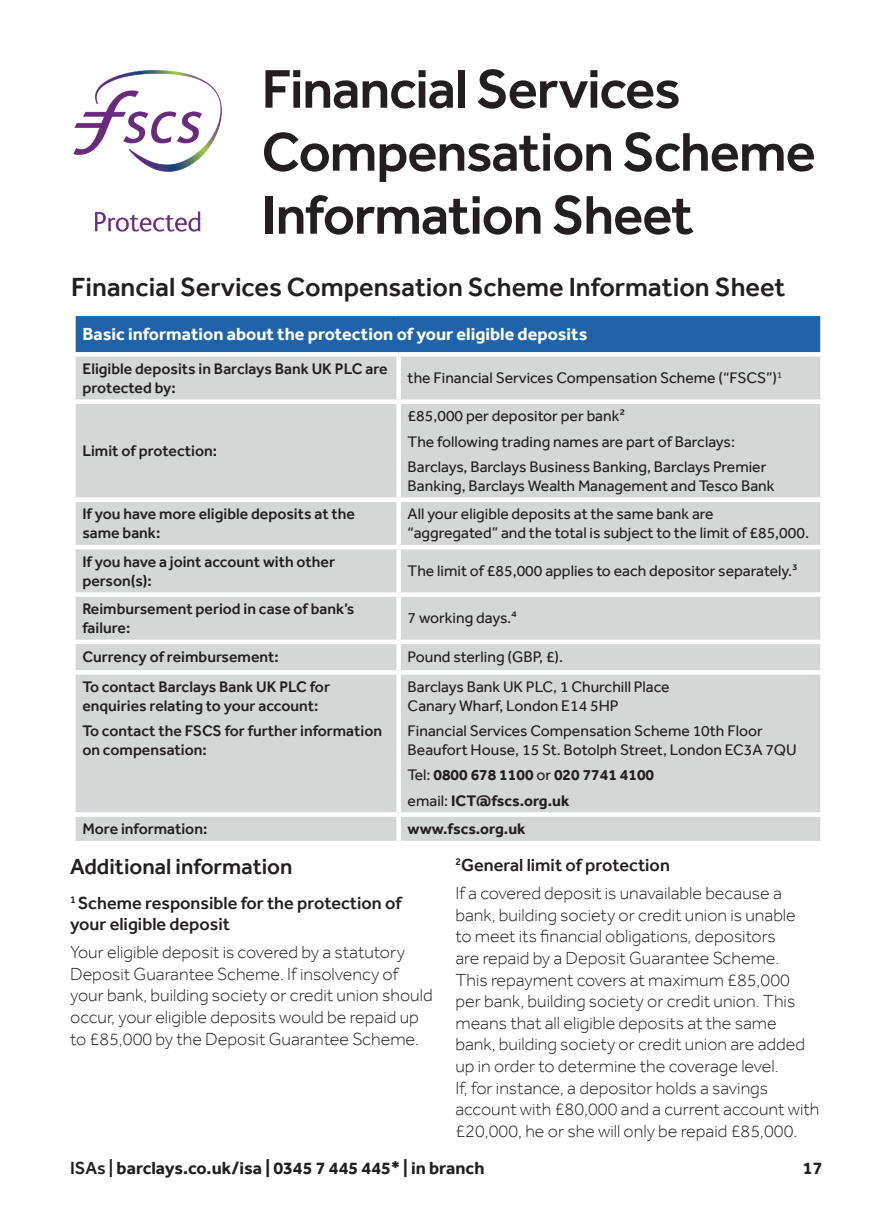
<style>
.page{position:relative;width:893px;height:1212px;background:#fff}
.page>*{position:absolute;margin:0;border:0;box-sizing:border-box;transform-origin:0 0}
.t1{font:500 56.25px/63px "Barclays Effra";letter-spacing:-.02em;color:#231f20}
.t2{font:500 27px "Barclays Effra";color:#231f20}
.t3{font:500 22.5px "Barclays Effra";color:#231f20}
.t4{font:300 18px/21.6px "Barclays Effra";color:#231f20}
.t5{font:500 18px/21.6px "Barclays Effra";color:#231f20}
.t6{font:700 18px "Barclays Effra";color:#fff}
.t7{font:700 18px "Barclays Effra";color:#231f20}
.t8{font:15.75px/18.9px "Barclays Effra";color:#231f20}
.t9{font:500 15.75px/18.9px "Barclays Effra";color:#231f20}
.t10{font:700 15.75px "Barclays Effra";color:#231f20}
.s1{font-weight:400}
.s2{font-weight:500}
</style>
<div class="page">
<div style="left:73px;top:314px;width:749px;height:40px;background:#1d64ac"></div>
<div style="left:76px;top:357px;width:744px;height:484px;background:#d5d7d7"></div>
<hr style="left:71px;top:312px;width:328px;height:4px;background:#fff">
<div style="left:71px;top:316px;width:5px;height:36px;background:#fff"></div>
<hr style="left:399px;top:312px;width:426px;height:4px;background:#fff">
<div style="left:820px;top:316px;width:5px;height:36px;background:#fff"></div>
<div style="left:71px;top:352px;width:328px;height:5px;background:#fff"></div>
<div style="left:399px;top:352px;width:426px;height:5px;background:#fff"></div>
<div style="left:396px;top:357px;width:5px;height:42px;background:#fff"></div>
<div style="left:71px;top:399px;width:328px;height:5px;background:#fff"></div>
<div style="left:399px;top:399px;width:426px;height:5px;background:#fff"></div>
<div style="left:396px;top:404px;width:5px;height:93px;background:#fff"></div>
<div style="left:71px;top:497px;width:328px;height:5px;background:#fff"></div>
<div style="left:399px;top:497px;width:426px;height:5px;background:#fff"></div>
<div style="left:396px;top:502px;width:5px;height:43px;background:#fff"></div>
<hr style="left:71px;top:545px;width:328px;height:4px;background:#fff">
<hr style="left:399px;top:545px;width:426px;height:4px;background:#fff">
<div style="left:396px;top:549px;width:5px;height:43px;background:#fff"></div>
<div style="left:71px;top:592px;width:328px;height:5px;background:#fff"></div>
<div style="left:399px;top:592px;width:426px;height:5px;background:#fff"></div>
<div style="left:396px;top:597px;width:5px;height:43px;background:#fff"></div>
<hr style="left:71px;top:640px;width:328px;height:4px;background:#fff">
<hr style="left:399px;top:640px;width:426px;height:4px;background:#fff">
<div style="left:396px;top:644px;width:5px;height:26px;background:#fff"></div>
<div style="left:71px;top:670px;width:328px;height:5px;background:#fff"></div>
<div style="left:399px;top:670px;width:426px;height:5px;background:#fff"></div>
<div style="left:396px;top:675px;width:5px;height:137px;background:#fff"></div>
<div style="left:71px;top:812px;width:328px;height:5px;background:#fff"></div>
<div style="left:399px;top:812px;width:426px;height:5px;background:#fff"></div>
<div style="left:396px;top:817px;width:5px;height:24px;background:#fff"></div>
<img style="left:73px;top:70px;width:149px;height:162px">
<p class="t1" style="left:261px;top:57px;width:556px">Financial Services<br>Compensation Scheme<br>Information Sheet</p>
<p class="t2" style="left:71px;top:271px;width:716px">Financial Services Compensation Scheme Information Sheet</p>
<p class="t6" style="left:82px;top:323px;width:506px">Basic information about the protection of your eligible deposits</p>
<p class="t9" style="left:82px;top:359px;width:307px">Eligible deposits in Barclays Bank UK PLC are protected by:</p>
<p class="t8" style="left:408px;top:368px;width:376px">the Financial Services Compensation Scheme (“FSCS”)<sup>1</sup></p>
<p class="t9" style="left:82px;top:441px;width:136px">Limit of protection:</p>
<p class="t8" style="left:408px;top:406px;width:219px">£85,000 per depositor per bank²</p>
<p class="t8" style="left:408px;top:432px;width:329px">The following trading names are part of Barclays:</p>
<p class="t8" style="left:408px;top:457px;width:368px">Barclays, Barclays Business Banking, Barclays Premier<br>Banking, Barclays Wealth Management and Tesco Bank</p>
<p class="t9" style="left:82px;top:504px;width:274px">If you have more eligible deposits at the same bank:</p>
<p class="t8" style="left:408px;top:504px;width:308px">All your eligible deposits at the same bank are</p>
<p class="t8" style="left:408px;top:523px;width:403px">“aggregated” and the total is subject to the limit of £85,000.</p>
<p class="t9" style="left:82px;top:552px;width:254px">If you have a joint account with other person(s):</p>
<p class="t8" style="left:408px;top:561px;width:392px">The limit of £85,000 applies to each depositor separately.³</p>
<p class="t9" style="left:82px;top:599px;width:274px">Reimbursement period in case of bank’s failure:</p>
<p class="t8" style="left:408px;top:609px;width:111px">7 working days.⁴</p>
<p class="t9" style="left:82px;top:647px;width:198px">Currency of reimbursement:</p>
<p class="t8" style="left:408px;top:647px;width:157px">Pound sterling (GBP, £).</p>
<p class="t9" style="left:82px;top:677px;width:249px">To contact Barclays Bank UK PLC for enquiries relating to your account:</p>
<p class="t9" style="left:82px;top:721px;width:301px">To contact the FSCS for further information on compensation:</p>
<p class="t8" style="left:408px;top:677px;width:263px">Barclays Bank UK PLC, 1 Churchill Place</p>
<p class="t8" style="left:408px;top:696px;width:213px">Canary Wharf, London E14 5HP</p>
<p class="t8" style="left:408px;top:721px;width:391px">Financial Services Compensation Scheme 10th Floor<br>Beaufort House, 15 St. Botolph Street, London EC3A 7QU</p>
<p class="t10" style="left:408px;top:766px;width:248px"><span class="s1">Tel:</span> 0800 678 1100 <span class="s1">or</span> 020 7741 4100</p>
<p class="t10" style="left:408px;top:791px;width:163px"><span class="s1">email:</span> ICT@fscs.org.uk</p>
<p class="t9" style="left:82px;top:819px;width:126px">More information:</p>
<p class="t10" style="left:408px;top:819px;width:119px">www.fscs.org.uk</p>
<p class="t3" style="left:70px;top:853px;width:224px">Additional information</p>
<p class="t5" style="left:70px;top:891px;width:333px"><sup>1</sup> Scheme responsible for the protection of your eligible deposit</p>
<p class="t4" style="left:70px;top:941px;width:364px">Your eligible deposit is covered by a statutory Deposit Guarantee Scheme. If insolvency of your bank, building society or credit union should occur, your eligible deposits would be repaid up to £85,000 by the Deposit Guarantee Scheme.</p>
<p class="t5" style="left:455px;top:854px;width:216px"><sup>2</sup>General limit of protection</p>
<p class="t4" style="left:455px;top:882px;width:365px">If a covered deposit is unavailable because a bank, building society or credit union is unable<br>to meet its financial obligations, depositors<br>are repaid by a Deposit Guarantee Scheme.<br>This repayment covers at maximum £85,000 per bank, building society or credit union. This means that all eligible deposits at the same bank, building society or credit union are added up in order to determine the coverage level.<br>If, for instance, a depositor holds a savings account with £80,000 and a current account with £20,000, he or she will only be repaid £85,000.</p>
<p class="t7" style="left:70px;top:1157px;width:416px"><span class="s2">ISAs |</span> barclays.co.uk/isa | 0345 7 445 445* | in branch</p>
<p class="t7" style="left:803px;top:1157px;width:21px">17</p>
</div>
